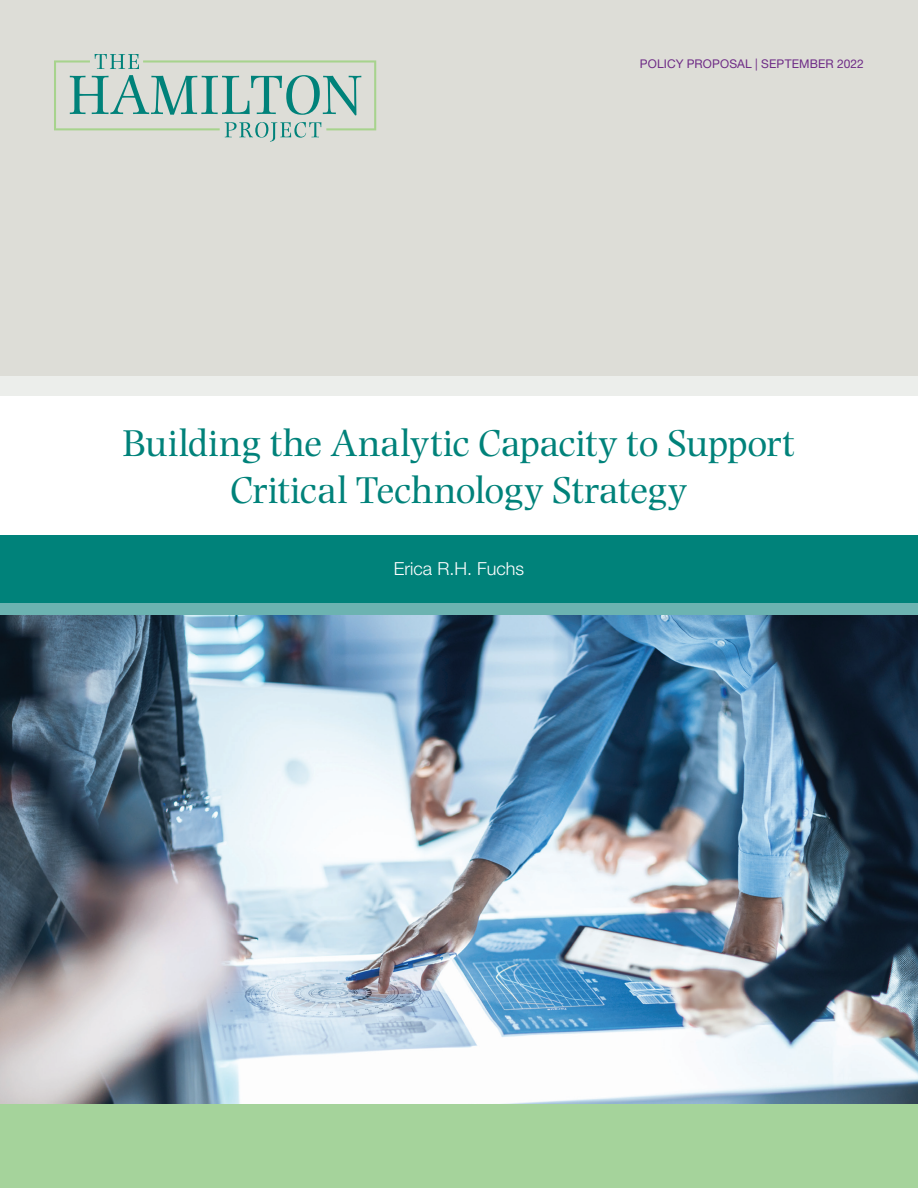
<style>
.page{position:relative;width:918px;height:1188px;background:#fff}
.page>*{position:absolute;margin:0;border:0;box-sizing:border-box;transform-origin:0 0}
.t1{font:39px/46.8px "Photina MT Std";letter-spacing:-.01em;color:#00827a;text-align:center}
.t2{font:300 18px "Helvetica Neue LT Std";color:#fff}
.t3{font:12px "Helvetica Neue LT Std";letter-spacing:.01em;color:#6e2b86}
</style>
<div class="page">
<div style="left:0;top:1103px;width:918px;height:85px;background:#a5d39b"></div>
<div style="left:0;top:0;width:918px;height:376px;background:#ddddd7"></div>
<div style="left:0;top:376px;width:918px;height:19px;background:#eceeeb"></div>
<div style="left:0;top:602px;width:918px;height:15px;background:#6cb3b1"></div>
<svg style="left:54px;top:54px;width:322px;height:88px"></svg>
<div style="left:0;top:535px;width:918px;height:68px;background:#00827a"></div>
<img style="left:0;top:616px;width:918px;height:488px">
<p class="t3" style="left:640px;top:56px;width:226px">POLICY PROPOSAL | SEPTEMBER 2022</p>
<p class="t1" style="left:123px;top:420px;width:673px">Building the Analytic Capacity to Support<br>Critical Technology Strategy</p>
<p class="t2" style="left:394px;top:558px;width:132px">Erica R.H. Fuchs</p>
</div>
